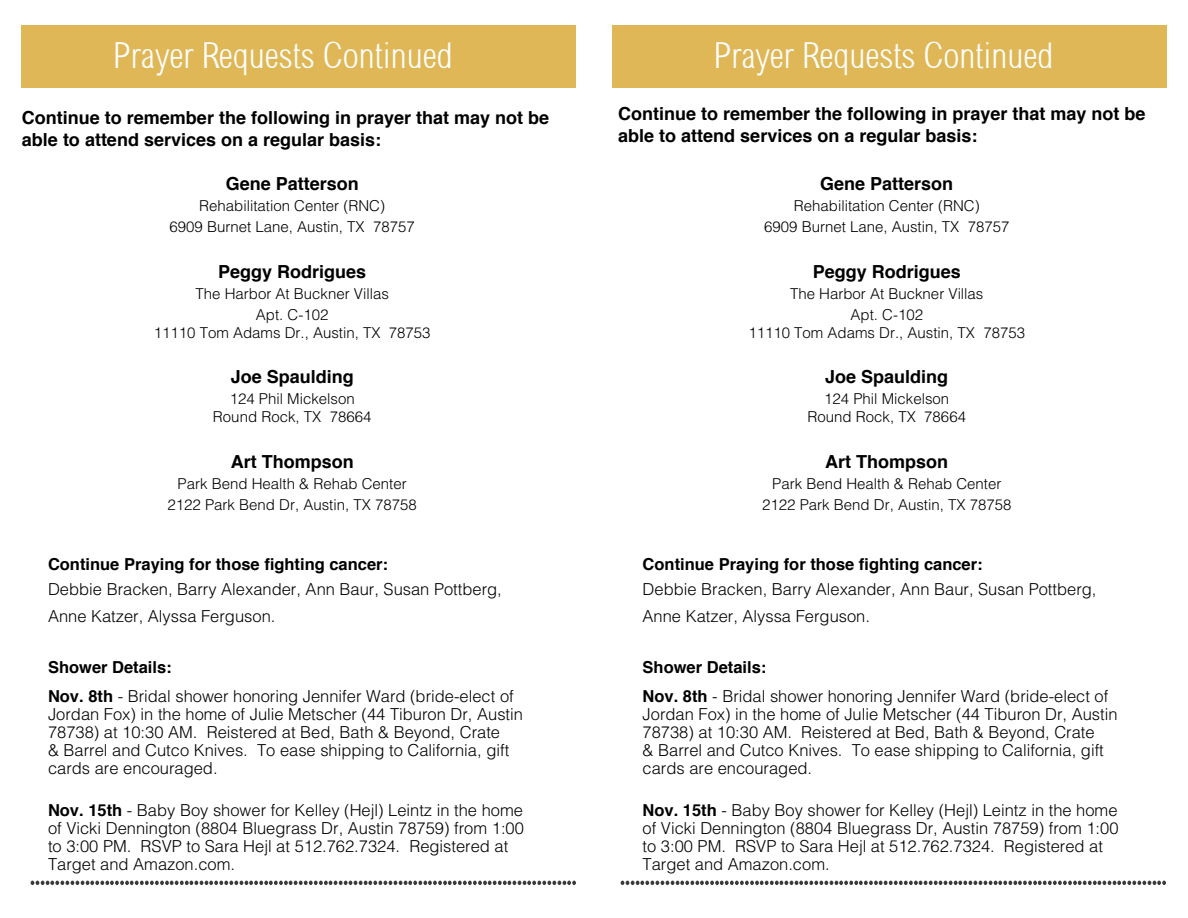
<style>
.page{position:relative;width:1188px;height:918px;background:#fff}
.page>*{position:absolute;margin:0;border:0;box-sizing:border-box;transform-origin:0 0}
.t1{font:36px "Sertig";color:#fff}
._2_pt_space{font:700 18px/21.6px "Helvetica";color:#000}
.Paragraph_Style_2_co{font:700 18px "Helvetica";color:#000}
.Paragraph_Style_2_co-2{font:300 16.5px/18px "Helvetica";color:#000}
.Paragraph_Style_2_co-3{font:700 16.5px "Helvetica";color:#000}
.Paragraph_Style_2_co-4{font:300 15px/18px "Helvetica";color:#000;text-align:center}
.s1{font-weight:700}
</style>
<div class="page">
<div style="left:22px;top:26px;width:554px;height:62px;background:#dfb756"></div>
<svg style="left:31px;top:881px;width:545px;height:4px"></svg>
<div style="left:612px;top:26px;width:554px;height:62px;background:#dfb756"></div>
<svg style="left:621px;top:881px;width:545px;height:4px"></svg>
<p class="t1" style="left:113px;top:34px;width:341px">Prayer Requests Continued</p>
<p class="_2_pt_space" style="left:22px;top:107px;width:529px">Continue to remember the following in prayer that may not be able to attend services on a regular basis:</p>
<p class="Paragraph_Style_2_co" style="left:226px;top:172px;width:135px">Gene Patterson</p>
<p class="Paragraph_Style_2_co-4" style="left:199px;top:196px;width:187px">Rehabilitation Center (RNC)</p>
<p class="Paragraph_Style_2_co-4" style="left:170px;top:217px;width:247px">6909 Burnet Lane, Austin, TX 78757</p>
<p class="Paragraph_Style_2_co" style="left:218px;top:260px;width:150px">Peggy Rodrigues</p>
<p class="Paragraph_Style_2_co-4" style="left:196px;top:284px;width:195px">The Harbor At Buckner Villas</p>
<p class="Paragraph_Style_2_co-4" style="left:154px;top:305px;width:278px">Apt. C-102<br>11110 Tom Adams Dr., Austin, TX 78753</p>
<p class="Paragraph_Style_2_co" style="left:231px;top:365px;width:125px">Joe Spaulding</p>
<p class="Paragraph_Style_2_co-4" style="left:213px;top:389px;width:160px">124 Phil Mickelson<br>Round Rock, TX 78664</p>
<p class="Paragraph_Style_2_co" style="left:231px;top:450px;width:124px">Art Thompson</p>
<p class="Paragraph_Style_2_co-4" style="left:178px;top:474px;width:231px">Park Bend Health &amp; Rehab Center</p>
<p class="Paragraph_Style_2_co-4" style="left:168px;top:495px;width:251px">2122 Park Bend Dr, Austin, TX 78758</p>
<p class="Paragraph_Style_2_co-3" style="left:48px;top:554px;width:342px">Continue Praying for those fighting cancer:</p>
<p class="Paragraph_Style_2_co-2" style="left:48px;top:575px;width:455px;line-height:27px">Debbie Bracken, Barry Alexander, Ann Baur, Susan Pottberg,<br>Anne Katzer, Alyssa Ferguson.</p>
<p class="Paragraph_Style_2_co-3" style="left:48px;top:657px;width:125px">Shower Details:</p>
<p class="Paragraph_Style_2_co-2" style="left:48px;top:686px;width:477px"><span class="s1">Nov. 8th</span> - Bridal shower honoring Jennifer Ward (bride-elect of Jordan Fox) in the home of Julie Metscher (44 Tiburon Dr, Austin 78738) at 10:30 AM. Reistered at Bed, Bath &amp; Beyond, Crate<br>&amp; Barrel and Cutco Knives. To ease shipping to California, gift cards are encouraged.</p>
<p class="Paragraph_Style_2_co-2" style="left:48px;top:800px;width:477px"><span class="s1">Nov. 15th</span> - Baby Boy shower for Kelley (Hejl) Leintz in the home of Vicki Dennington (8804 Bluegrass Dr, Austin 78759) from 1:00 to 3:00 PM. RSVP to Sara Hejl at 512.762.7324. Registered at Target and Amazon.com.</p>
<p class="t1" style="left:713px;top:34px;width:341px">Prayer Requests Continued</p>
<p class="_2_pt_space" style="left:618px;top:103px;width:529px">Continue to remember the following in prayer that may not be able to attend services on a regular basis:</p>
<p class="Paragraph_Style_2_co" style="left:820px;top:172px;width:135px">Gene Patterson</p>
<p class="Paragraph_Style_2_co-4" style="left:794px;top:196px;width:187px">Rehabilitation Center (RNC)</p>
<p class="Paragraph_Style_2_co-4" style="left:764px;top:217px;width:247px">6909 Burnet Lane, Austin, TX 78757</p>
<p class="Paragraph_Style_2_co" style="left:813px;top:260px;width:150px">Peggy Rodrigues</p>
<p class="Paragraph_Style_2_co-4" style="left:790px;top:284px;width:195px">The Harbor At Buckner Villas</p>
<p class="Paragraph_Style_2_co-4" style="left:748px;top:305px;width:278px">Apt. C-102<br>11110 Tom Adams Dr., Austin, TX 78753</p>
<p class="Paragraph_Style_2_co" style="left:825px;top:365px;width:125px">Joe Spaulding</p>
<p class="Paragraph_Style_2_co-4" style="left:808px;top:389px;width:160px">124 Phil Mickelson<br>Round Rock, TX 78664</p>
<p class="Paragraph_Style_2_co" style="left:825px;top:450px;width:124px">Art Thompson</p>
<p class="Paragraph_Style_2_co-4" style="left:772px;top:474px;width:231px">Park Bend Health &amp; Rehab Center</p>
<p class="Paragraph_Style_2_co-4" style="left:762px;top:495px;width:251px">2122 Park Bend Dr, Austin, TX 78758</p>
<p class="Paragraph_Style_2_co-3" style="left:643px;top:554px;width:342px">Continue Praying for those fighting cancer:</p>
<p class="Paragraph_Style_2_co-2" style="left:643px;top:575px;width:455px;line-height:27px">Debbie Bracken, Barry Alexander, Ann Baur, Susan Pottberg,<br>Anne Katzer, Alyssa Ferguson.</p>
<p class="Paragraph_Style_2_co-3" style="left:643px;top:657px;width:125px">Shower Details:</p>
<p class="Paragraph_Style_2_co-2" style="left:643px;top:686px;width:477px"><span class="s1">Nov. 8th</span> - Bridal shower honoring Jennifer Ward (bride-elect of Jordan Fox) in the home of Julie Metscher (44 Tiburon Dr, Austin 78738) at 10:30 AM. Reistered at Bed, Bath &amp; Beyond, Crate<br>&amp; Barrel and Cutco Knives. To ease shipping to California, gift cards are encouraged.</p>
<p class="Paragraph_Style_2_co-2" style="left:643px;top:800px;width:477px"><span class="s1">Nov. 15th</span> - Baby Boy shower for Kelley (Hejl) Leintz in the home of Vicki Dennington (8804 Bluegrass Dr, Austin 78759) from 1:00 to 3:00 PM. RSVP to Sara Hejl at 512.762.7324. Registered at Target and Amazon.com.</p>
</div>
